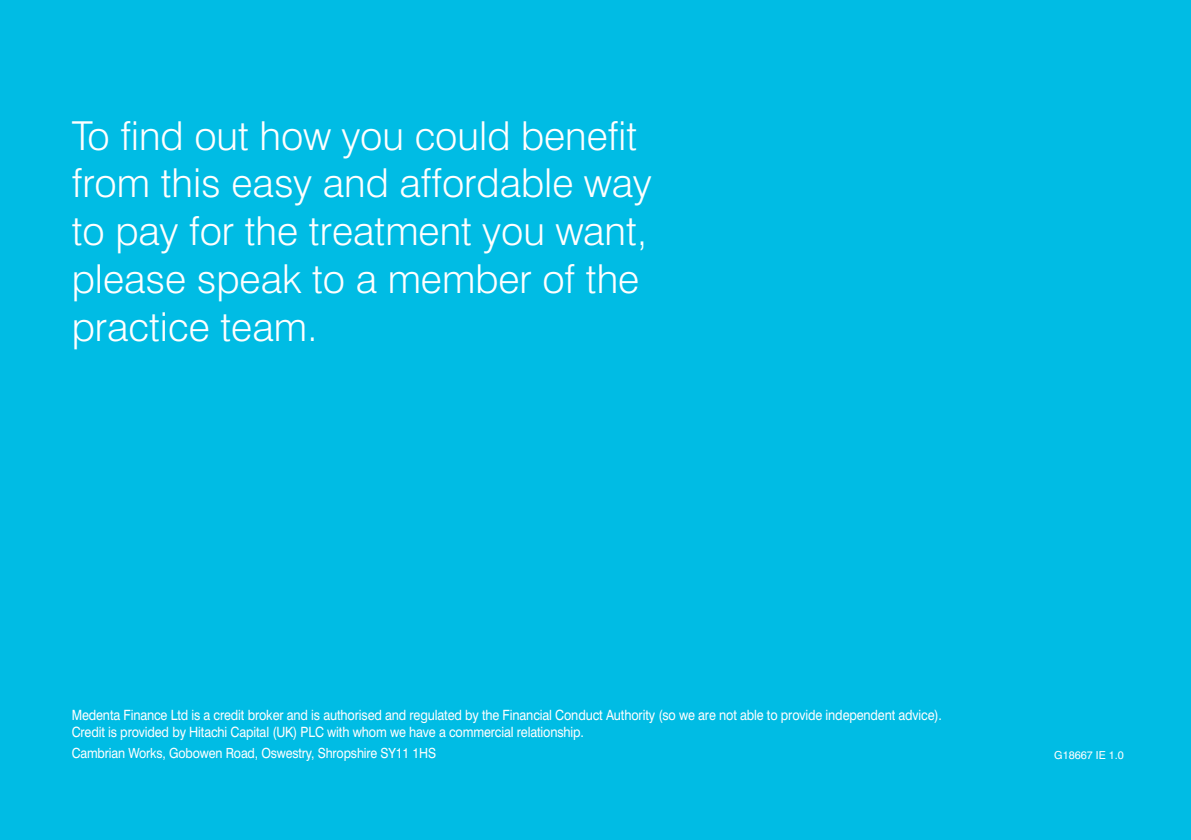
<style>
.page{position:relative;width:1191px;height:840px;background:#fff}
.page>*{position:absolute;margin:0;border:0;box-sizing:border-box;transform-origin:0 0}
.t1{font:300 39.8px/47.8px "Swiss 721 BT";color:#fff}
.t2{font:14.2px/17px "Swiss 721 BT";letter-spacing:-.01em;color:#fff;scale:.89 1}
.t3{font:14px "Swiss 721 BT";letter-spacing:-.01em;color:#fff;scale:.89 1}
.t4{font:11px "Swiss 721 BT";color:#fff}
</style>
<div class="page">
<div style="left:0;top:0;width:1191px;height:839px;background:#00bce4"></div>
<h1 class="t1" style="left:72px;top:111px;width:581px">To find out how you could benefit from this easy and affordable way to pay for the treatment you want, please speak to a member of the practice team.</h1>
<p class="t2" style="left:72px;top:705px;width:979px">Medenta Finance Ltd is a credit broker and is authorised and regulated by the Financial Conduct Authority (so we are not able to provide independent advice).<br>Credit is provided by Hitachi Capital (UK) PLC with whom we have a commercial relationship.</p>
<p class="t3" style="left:72px;top:744px;width:411px">Cambrian Works, Gobowen Road, Oswestry, Shropshire SY11 1HS</p>
<p class="t4" style="left:1054px;top:747px;width:71px">G18667 IE 1.0</p>
</div>
